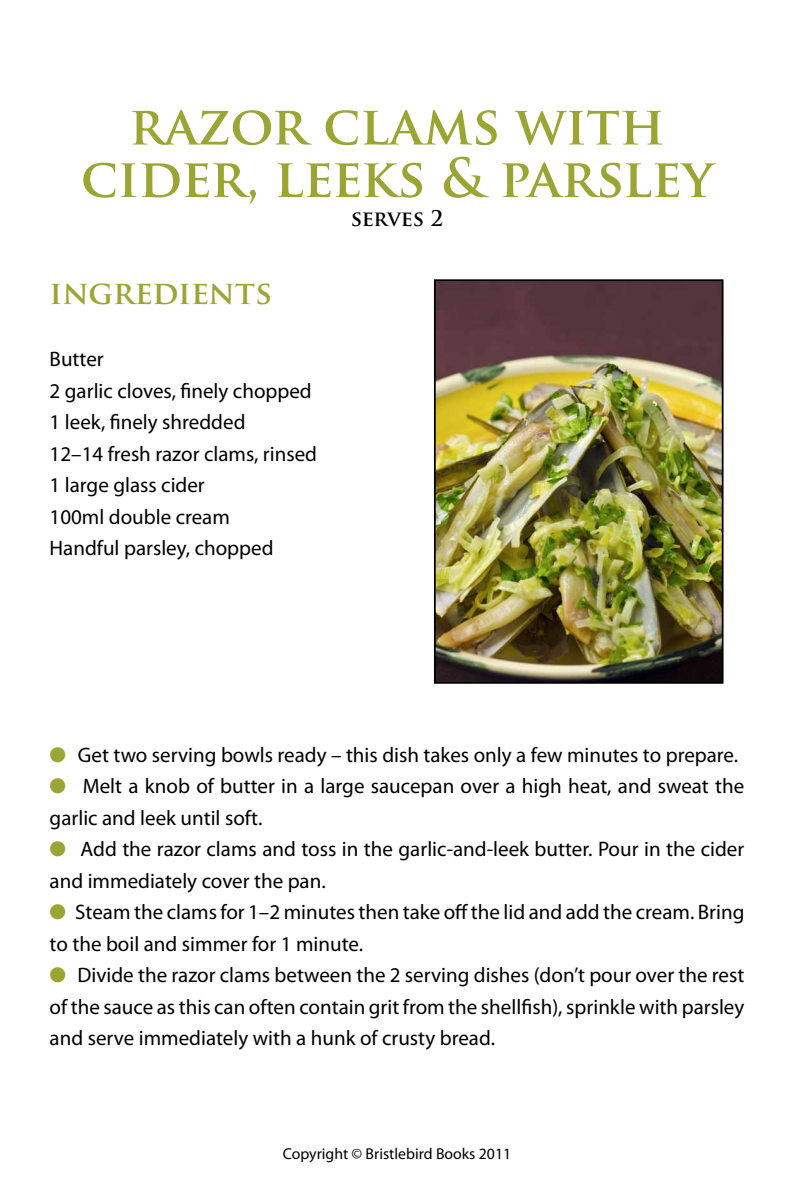
<style>
.page{position:relative;width:794px;height:1191px;background:#fff}
.page>*{position:absolute;margin:0;border:0;box-sizing:border-box;transform-origin:0 0}
.t1{font:700 52.5px/52.5px "Trajan Pro";letter-spacing:-.005em;color:#9ba534;text-align:center}
.t2{font:700 31.5px "Trajan Pro";color:#9ba534}
.t3{font:21px/31.5px "Myriad Pro";color:#000}
.t4{font:700 21px "Trajan Pro";letter-spacing:-.02em;color:#000}
.t5{font:15.75px "Myriad Pro";color:#000}
.s1{color:#9ba534}
</style>
<div class="page">
<img style="left:437px;top:282px;width:283px;height:398px">
<div style="left:434px;top:279px;width:289px;height:404px;border:2px solid #000"></div>
<h1 class="t1" style="left:81px;top:100px;width:634px">RAZOR CLAMS WITH<br>CIDER, LEEKS &amp; PARSLEY</h1>
<p class="t4" style="left:351px;top:205px;width:94px">SERVES 2</p>
<h2 class="t2" style="left:50px;top:273px;width:224px">INGREDIENTS</h2>
<p class="t3" style="left:50px;top:343px;width:269px">Butter<br>2 garlic cloves, finely chopped<br>1 leek, finely shredded<br>12–14 fresh razor clams, rinsed<br>1 large glass cider<br>100ml double cream<br>Handful parsley, chopped</p>
<p class="t3" style="left:50px;top:738px;width:690px"><span class="s1">●</span> Get two serving bowls ready – this dish takes only a few minutes to prepare.</p>
<p class="t3" style="left:50px;top:770px;width:696px"><span class="s1">●</span> Melt a knob of butter in a large saucepan over a high heat, and sweat the garlic and leek until soft.</p>
<p class="t3" style="left:50px;top:833px;width:696px"><span class="s1">●</span> Add the razor clams and toss in the garlic-and-leek butter. Pour in the cider and immediately cover the pan.</p>
<p class="t3" style="left:50px;top:896px;width:696px"><span class="s1">●</span> Steam the clams for 1–2 minutes then take off the lid and add the cream. Bring to the boil and simmer for 1 minute.</p>
<p class="t3" style="left:50px;top:959px;width:696px;text-align:justify"><span class="s1">●</span> Divide the razor clams between the 2 serving dishes (don’t pour over the rest of the sauce as this can often contain grit from the shellfish), sprinkle with parsley and serve immediately with a hunk of crusty bread.</p>
<p class="t5" style="left:283px;top:1144px;width:230px">Copyright © Bristlebird Books 2011</p>
</div>
